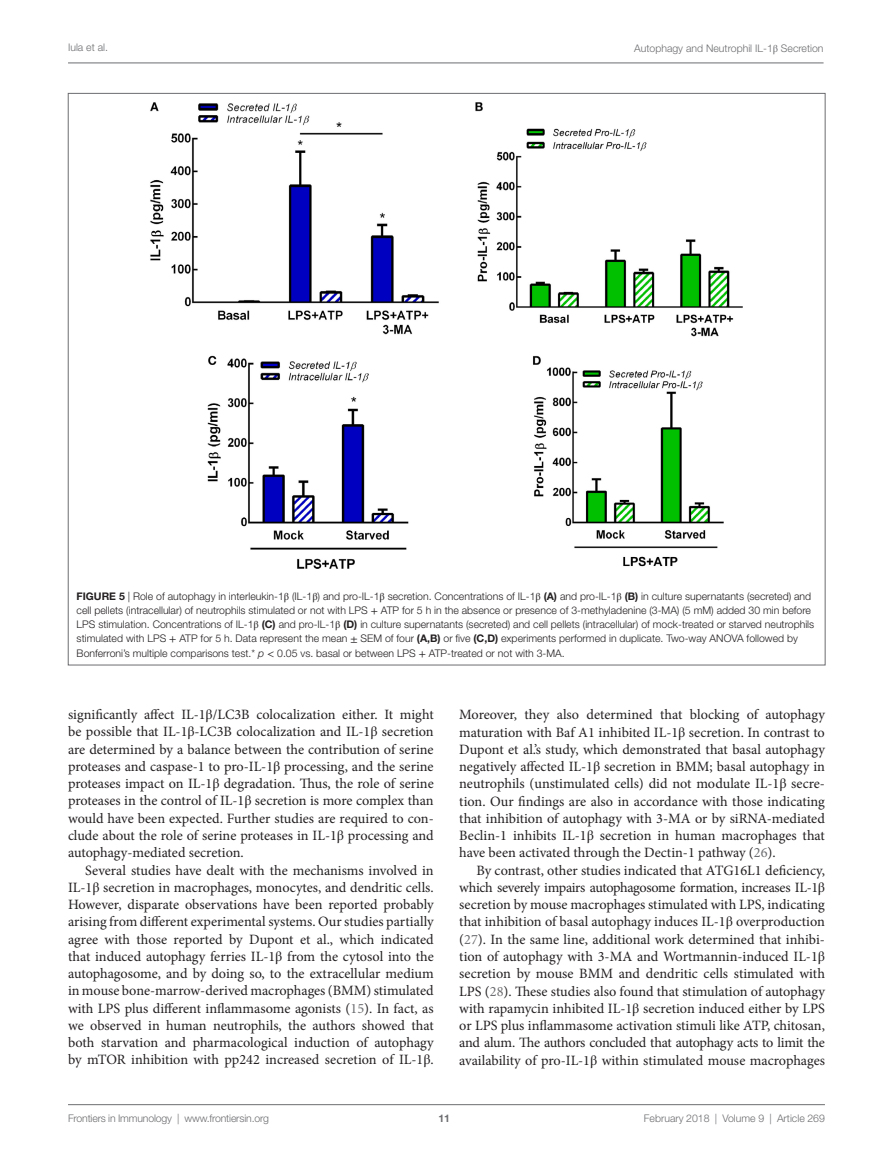
<style>
.page{position:relative;width:893px;height:1170px;background:#fff}
.page>*{position:absolute;margin:0;border:0;box-sizing:border-box;transform-origin:0 0}
.t1{font:14.25px/17.2px "Minion Pro";color:#231f20;text-align:justify}
.t2{font:300 10.5px/14.2px "Helvetica Neue LT Std";color:#231f20}
.t3{font:300 10.5px "Helvetica Neue LT Std";color:#6c6d70}
.t4{font:700 10.5px "Helvetica Neue LT Std";color:#6c6d70}
.s1{font-family:"STIX General";font-weight:400}
.s2{font-weight:700}
.s3{font-style:italic}
.s4{font-family:"STIX General"}
.s5{color:#6c6d70}
</style>
<div class="page">
<img style="left:150px;top:102px;width:593px;height:467px">
<hr style="left:68px;top:1104px;width:757px;height:1px;background:#6c6d70">
<hr style="left:68px;top:63px;width:755px;height:1px;background:#6c6d70">
<p class="t3" style="left:68px;top:41px;width:42px">Iula et al.</p>
<p class="t3" style="left:634px;top:42px;width:191px">Autophagy and Neutrophil IL-1<span class="s1">β</span> Secretion</p>
<p class="t2" style="left:77px;top:588px;width:739px"><span class="s2">FIGURE 5</span> | Role of autophagy in interleukin-1<span class="s1">β</span> (IL-1<span class="s1">β</span>) and pro-IL-1<span class="s1">β</span> secretion. Concentrations of IL-1<span class="s1">β</span> <span class="s2">(A)</span> and pro-IL-1<span class="s1">β</span> <span class="s2">(B)</span> in culture supernatants (secreted) and cell pellets (intracellular) of neutrophils stimulated or not with LPS <span class="s1">+</span> ATP for 5 h in the absence or presence of 3-methyladenine (3-MA) (5 mM) added 30 min before LPS stimulation. Concentrations of IL-1<span class="s1">β</span> <span class="s2">(C)</span> and pro-IL-1<span class="s1">β</span> <span class="s2">(D)</span> in culture supernatants (secreted) and cell pellets (intracellular) of mock-treated or starved neutrophils stimulated with LPS <span class="s1">+</span> ATP for 5 h. Data represent the mean <span class="s1">±</span> SEM of four <span class="s2">(A,B)</span> or five <span class="s2">(C,D)</span> experiments performed in duplicate. Two-way ANOVA followed by Bonferroni’s multiple comparisons test.* <span class="s3">p</span> <span class="s1">&lt;</span> 0.05 vs. basal or between LPS <span class="s1">+</span> ATP-treated or not with 3-MA.</p>
<p class="t1" style="left:68px;top:706px;width:367px">significantly affect IL-1<span class="s4">β</span>/LC3B colocalization either. It might be possible that IL-1<span class="s4">β</span>-LC3B colocalization and IL-1<span class="s4">β</span> secretion are determined by a balance between the contribution of serine proteases and caspase-1 to pro-IL-1<span class="s4">β</span> processing, and the serine proteases impact on IL-1<span class="s4">β</span> degradation. Thus, the role of serine proteases in the control of IL-1<span class="s4">β</span> secretion is more complex than would have been expected. Further studies are required to con&shy;clude about the role of serine proteases in IL-1<span class="s4">β</span> processing and autophagy-mediated secretion.</p>
<p class="t1" style="left:68px;top:861px;width:367px;text-indent:17px">Several studies have dealt with the mechanisms involved in IL-1<span class="s4">β</span> secretion in macrophages, monocytes, and dendritic cells.<br>However, disparate observations have been reported probably arising from different experimental systems. Our studies partially agree with those reported by Dupont et al., which indicated that induced autophagy ferries IL-1<span class="s4">β</span> from the cytosol into the autophagosome, and by doing so, to the extracellular medium in mouse bone-marrow-derived macrophages (BMM) stimulated with LPS plus different inflammasome agonists (<span class="s5">15</span>). In fact, as we observed in human neutrophils, the authors showed that both starvation and pharmacological induction of autophagy by mTOR inhibition with pp242 increased secretion of IL-1<span class="s4">β</span>.</p>
<p class="t1" style="left:459px;top:706px;width:367px">Moreover, they also determined that blocking of autophagy maturation with Baf A1 inhibited IL-1<span class="s4">β</span> secretion. In contrast to Dupont et al.’s study, which demonstrated that basal autophagy negatively affected IL-1<span class="s4">β</span> secretion in BMM; basal autophagy in neutrophils (unstimulated cells) did not modulate IL-1<span class="s4">β</span> secre&shy;tion. Our findings are also in accordance with those indicating that inhibition of autophagy with 3-MA or by siRNA-mediated Beclin-1 inhibits IL-1<span class="s4">β</span> secretion in human macrophages that have been activated through the Dectin-1 pathway (<span class="s5">26</span>).</p>
<p class="t1" style="left:459px;top:861px;width:367px;text-indent:17px">By contrast, other studies indicated that ATG16L1 deficiency, which severely impairs autophagosome formation, increases IL-1<span class="s4">β </span>secretion by mouse macrophages stimulated with LPS, indicating that inhibition of basal autophagy induces IL-1<span class="s4">β</span> overproduction (<span class="s5">27</span>). In the same line, additional work determined that inhibi&shy;tion of autophagy with 3-MA and Wortmannin-induced IL-1<span class="s4">β </span>secretion by mouse BMM and dendritic cells stimulated with LPS (<span class="s5">28</span>). These studies also found that stimulation of autophagy with rapamycin inhibited IL-1<span class="s4">β</span> secretion induced either by LPS or LPS plus inflammasome activation stimuli like ATP, chitosan, and alum. The authors concluded that autophagy acts to limit the availability of pro-IL-1<span class="s4">β</span> within stimulated mouse macrophages</p>
<p class="t3" style="left:68px;top:1111px;width:203px">Frontiers in Immunology | www.frontiersin.org</p>
<p class="t3" style="left:644px;top:1111px;width:183px">February 2018 | Volume 9 | Article 269</p>
<p class="t4" style="left:439px;top:1111px;width:13px">11</p>
</div>
